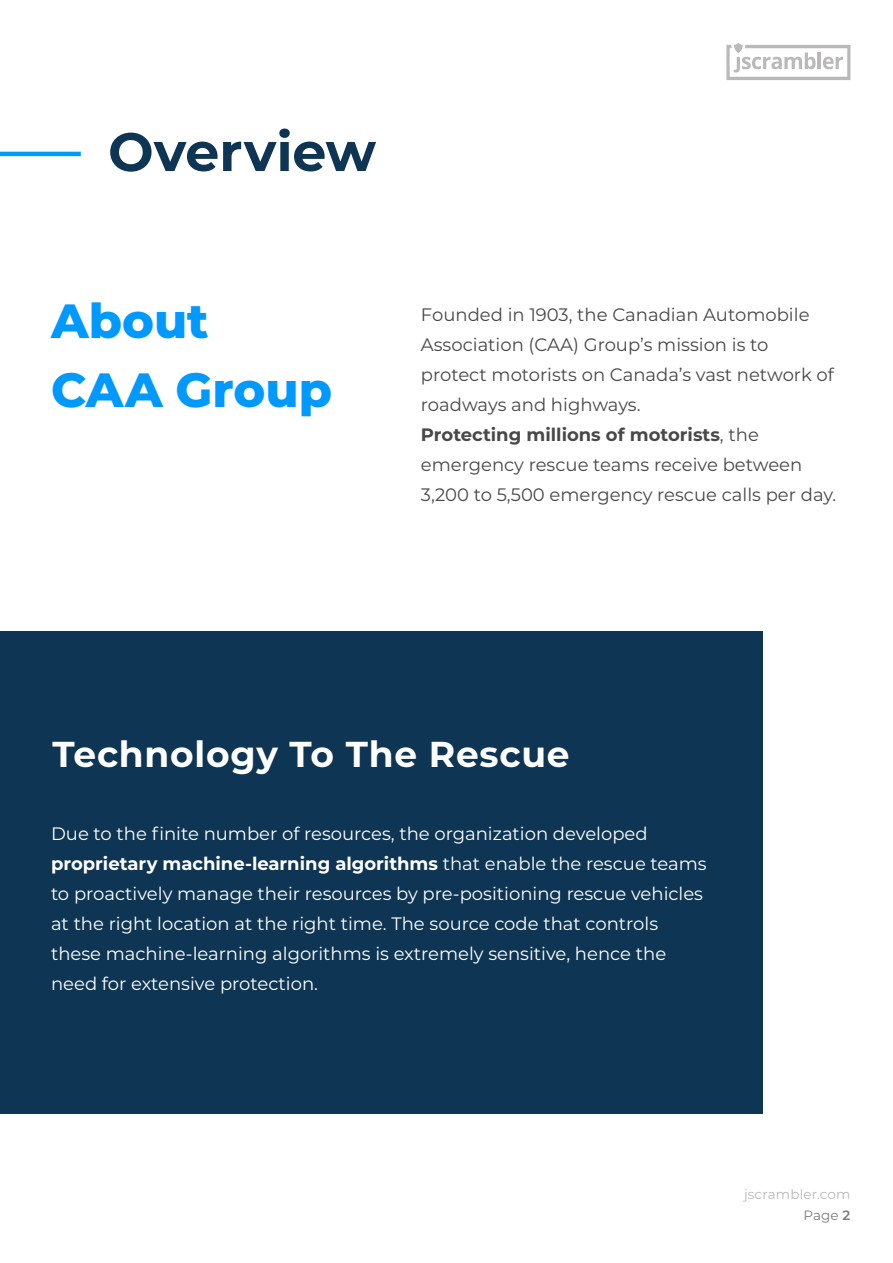
<style>
.page{position:relative;width:893px;height:1263px;background:#fff}
.page>*{position:absolute;margin:0;border:0;box-sizing:border-box;transform-origin:0 0}
.t1{font:700 54px "Montserrat";color:#0e3553}
.t2{font:800 48px/69px "Montserrat";color:#09f}
.t3{font:700 36px "Montserrat";letter-spacing:.02em;color:#fff}
.t4{font:18px/30px "Montserrat";color:#fff}
.t5{font:18px/30px "Montserrat";color:#494849}
.t6{font:13.5px/21px "Montserrat";letter-spacing:.01em;color:#bbb8b9;text-align:right}
.s1{font-weight:700}
.s2{color:#7d7c7c}
.s3{font-weight:600;color:#7d7c7c}
</style>
<div class="page">
<svg style="left:726px;top:43px;width:124px;height:37px"></svg>
<div style="left:0;top:631px;width:763px;height:483px;background:#0e3553"></div>
<hr style="left:0;top:152px;width:81px;height:4px;background:#09f">
<h1 class="t1" style="left:108px;top:113px;width:270px">Overview</h1>
<h2 class="t2" style="left:51px;top:283px;width:283px">About<br>CAA Group</h2>
<p class="t5" style="left:421px;top:299px;width:417px">Founded in 1903, the Canadian Automobile Association (CAA) Group’s mission is to protect motorists on Canada’s vast network of roadways and highways.<br><span class="s1">Protecting millions of motorists</span>, the emergency rescue teams receive between 3,200 to 5,500 emergency rescue calls per day.</p>
<h3 class="t3" style="left:53px;top:728px;width:518px">Technology To The Rescue</h3>
<p class="t4" style="left:51px;top:818px;width:657px">Due to the finite number of resources, the organization developed <span class="s1">proprietary machine-learning algorithms</span> that enable the rescue teams to proactively manage their resources by pre-positioning rescue vehicles at the right location at the right time. The source code that controls these machine-learning algorithms is extremely sensitive, hence the need for extensive protection.</p>
<p class="t6" style="left:744px;top:1183px;width:108px">jscrambler.com<br><span class="s2">Page</span> <span class="s3">2</span></p>
</div>
